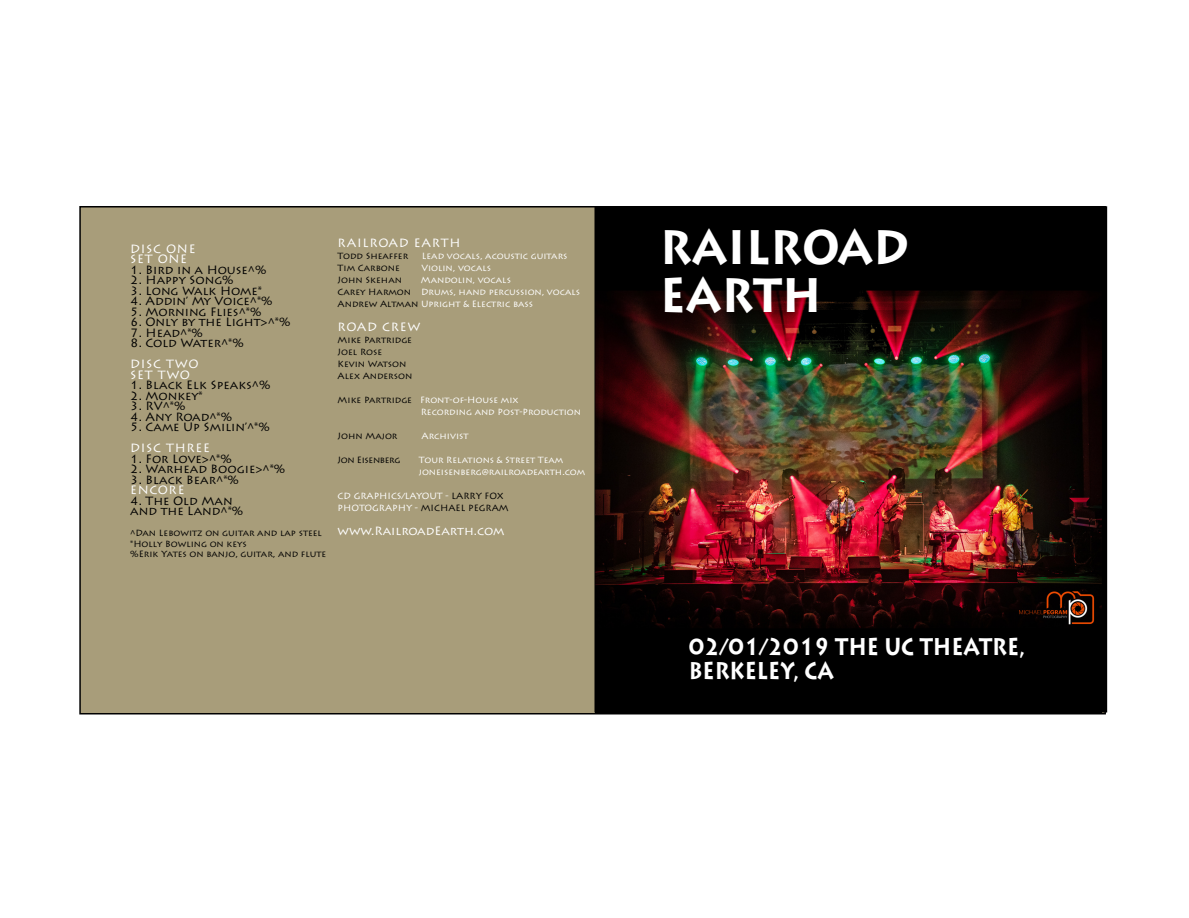
<style>
.page{position:relative;width:1189px;height:918px;background:#fff}
.page>*{position:absolute;margin:0;border:0;box-sizing:border-box;transform-origin:0 0}
.t1{font:700 48px/48px "Lithos Pro";color:#fff;scale:.9 1}
.t2{font:700 24px/24px "Lithos Pro";color:#fff;scale:.83 1}
.t3{font:12px/10.5px "Lithos Pro";color:#000}
.t4{font:12px/10.5px "Lithos Pro";letter-spacing:.06em;color:#fff}
.t5{font:12px "Lithos Pro";color:#fff}
.t6{font:9px/12px "Lithos Pro";color:#fff}
.t7{font:9px/12px "Lithos Pro";color:#000}
.t8{font:9px "Lithos Pro";letter-spacing:-.035em;color:#000}
.s1{color:#000}
</style>
<div class="page">
<img style="left:79px;top:206px;width:1029px;height:509px">
<h3 class="t4" style="left:130px;top:244px;width:67px">DISC ONE<br>SET ONE</h3>
<h3 class="t3" style="left:130px;top:265px;width:138px">1. Bird in a House^%</h3>
<h3 class="t3" style="left:130px;top:275px;width:105px">2. Happy Song%</h3>
<h3 class="t3" style="left:130px;top:286px;width:133px">3. Long Walk Home*</h3>
<h3 class="t3" style="left:130px;top:296px;width:144px">4. Addin’ My Voice^*%</h3>
<h3 class="t3" style="left:130px;top:307px;width:133px">5. Morning Flies^*%</h3>
<h3 class="t3" style="left:130px;top:317px;width:162px">6. Only by the Light&gt;^*%</h3>
<h3 class="t3" style="left:130px;top:328px;width:74px">7. Head^*%</h3>
<h3 class="t3" style="left:130px;top:338px;width:115px">8. Cold Water^*%</h3>
<h3 class="t4" style="left:130px;top:359px;width:70px">DISC TWO<br>SET TWO</h3>
<h3 class="t3" style="left:130px;top:380px;width:142px">1. Black Elk Speaks^%</h3>
<h3 class="t3" style="left:130px;top:391px;width:74px">2. Monkey*</h3>
<h3 class="t3" style="left:130px;top:401px;width:57px">3. RV^*%</h3>
<h3 class="t3" style="left:130px;top:412px;width:103px">4. Any Road^*%</h3>
<h3 class="t3" style="left:130px;top:422px;width:141px">5. Came Up Smilin’^*%</h3>
<h3 class="t4" style="left:130px;top:443px;width:81px">DISC THREE</h3>
<h3 class="t3" style="left:130px;top:454px;width:103px">1. For Love&gt;^*%</h3>
<h3 class="t3" style="left:130px;top:464px;width:156px">2. Warhead Boogie&gt;^*%</h3>
<h3 class="t3" style="left:130px;top:475px;width:110px">3. Black Bear^*%</h3>
<h3 class="t4" style="left:130px;top:485px;width:56px">ENCORE</h3>
<h3 class="t3" style="left:130px;top:496px;width:114px">4. The Old Man and the Land^*%</h3>
<p class="t7" style="left:130px;top:528px;width:197px;line-height:10.5px">^Dan Lebowitz on guitar and lap steel *Holly Bowling on keys<br>%Erik Yates on banjo, guitar, and flute</p>
<h3 class="t4" style="left:337px;top:238px;width:124px">RAILROAD EARTH</h3>
<p class="t7" style="left:337px;top:250px;width:72px">Todd Sheaffer</p>
<p class="t6" style="left:421px;top:250px;width:147px">Lead vocals, acoustic guitars</p>
<p class="t7" style="left:337px;top:262px;width:64px">Tim Carbone</p>
<p class="t6" style="left:421px;top:262px;width:71px">Violin, vocals</p>
<p class="t7" style="left:337px;top:274px;width:66px">John Skehan</p>
<p class="t6" style="left:337px;top:274px;width:244px;text-indent:83px">Mandolin, vocals<br><span class="s1">Carey Harmon</span> Drums, hand percussion, vocals<br><span class="s1">Andrew Altman</span> Upright &amp; Electric bass</p>
<h3 class="t4" style="left:337px;top:322px;width:84px">ROAD CREW</h3>
<p class="t7" style="left:337px;top:334px;width:76px">Mike Partridge<br>Joel Rose<br>Kevin Watson<br>Alex Anderson</p>
<p class="t6" style="left:420px;top:394px;width:162px;text-indent:-83px"><span class="s1">Mike Partridge</span> Front-of-House mix<br>Recording and Post-Production</p>
<p class="t7" style="left:337px;top:430px;width:61px">John Major</p>
<p class="t6" style="left:421px;top:430px;width:48px">Archivist</p>
<p class="t8" style="left:337px;top:455px;width:64px">Jon Eisenberg</p>
<p class="t6" style="left:418px;top:454px;width:168px">Tour Relations &amp; Street Team joneisenberg@railroadearth.com</p>
<p class="t6" style="left:337px;top:490px;width:172px">CD GRAPHICS/LAYOUT - <span class="s1">LARRY FOX<br></span>PHOTOGRAPHY - <span class="s1">MICHAEL PEGRAM</span></p>
<h3 class="t5" style="left:337px;top:524px;width:168px">www.RailroadEarth.com</h3>
<h1 class="t1" style="left:659px;top:224px;width:279px">RAILROAD<br>EARTH</h1>
<h2 class="t2" style="left:688px;top:635px;width:406px">02/01/2019 THE UC THEATRE,<br>BERKELEY, CA</h2>
</div>
